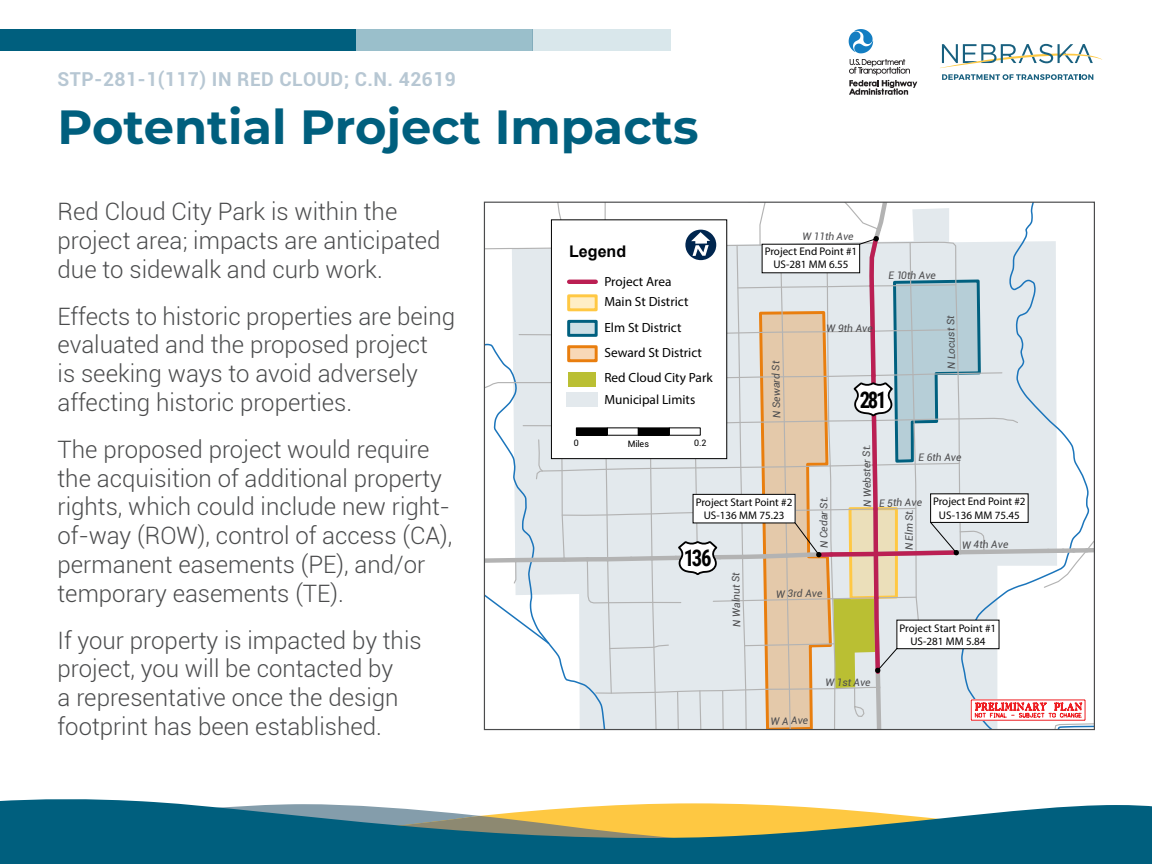
<style>
.page{position:relative;width:1152px;height:864px;background:#fff}
.page>*{position:absolute;margin:0;border:0;box-sizing:border-box;transform-origin:0 0}
.Header_1{font:700 48px "Montserrat";color:#005f7e}
.Body_Copy_Large{font:300 24px/28.8px "Roboto";color:#4b4c4d}
.t1{font:700 23px "Roboto Condensed";letter-spacing:-.11em;color:#000;scale:.9 1}
.Project_Number{font:700 19.2px "Roboto";letter-spacing:.025em;color:#b7c7d3}
.t2{font:700 16.08px "Arial";color:#000}
.t3{font:13.32px/25.4px "Myriad Pro";color:#000}
.t4{font:11.08px/13.3px "Myriad Pro";color:#000;text-align:center}
.t5{font:italic 10.28px "Roboto";letter-spacing:-.01em;color:#4d4d4f}
.t6{font:8.88px "Roboto";letter-spacing:-.005em;color:#000}
</style>
<div class="page">
<svg style="left:0;top:799px;width:1152px;height:65px;fill:#005f7e"></svg>
<div style="left:356px;top:29px;width:177px;height:21px;background:#9abfcb"></div>
<div style="left:533px;top:29px;width:138px;height:21px;background:#d9e7eb"></div>
<div style="left:0;top:29px;width:356px;height:21px;background:#005f7e"></div>
<svg style="left:849px;top:59px;width:68px;height:36px"></svg>
<svg style="left:849px;top:29px;width:24px;height:24px"></svg>
<svg style="left:942px;top:74px;width:151px;height:6px"></svg>
<svg style="left:940px;top:44px;width:162px;height:24px"></svg>
<svg style="left:484px;top:202px;width:610px;height:528px"></svg>
<p class="Project_Number" style="left:58px;top:66px;width:400px">STP-281-1(117) IN RED CLOUD; C.N. 42619</p>
<p class="Header_1" style="left:58px;top:92px;width:642px">Potential Project Impacts</p>
<p class="Body_Copy_Large" style="left:58px;top:196px;width:384px">Red Cloud City Park is within the project area; impacts are anticipated due to sidewalk and curb work.</p>
<p class="Body_Copy_Large" style="left:58px;top:301px;width:399px">Effects to historic properties are being evaluated and the proposed project<br>is seeking ways to avoid adversely affecting historic properties.</p>
<p class="Body_Copy_Large" style="left:58px;top:434px;width:396px">The proposed project would require the acquisition of additional property rights, which could include new right&shy;of-way (ROW), control of access (CA), permanent easements (PE), and/or temporary easements (TE).</p>
<p class="Body_Copy_Large" style="left:58px;top:625px;width:366px">If your property is impacted by this project, you will be contacted by<br>a representative once the design footprint has been established.</p>
<p class="t5" style="left:802px;top:229px;width:53px">W 11th Ave</p>
<p class="t2" style="left:569px;top:240px;width:59px">Legend</p>
<p class="t4" style="left:765px;top:245px;width:94px">Project End Point #1<br>US-281 MM 6.55</p>
<p class="t3" style="left:604px;top:272px;width:86px;line-height:19.7px">Project Area<br>Main St District</p>
<p class="t5" style="left:888px;top:268px;width:49px;rotate:-1deg">E 10th Ave</p>
<p class="t3" style="left:604px;top:314px;width:110px">Elm St District<br>Seward St District<br>Red Cloud City Park</p>
<p class="t3" style="left:604px;top:387px;width:92px">Municipal Limits</p>
<p class="t5" style="left:770px;top:418px;width:58px;rotate:-91deg">N Seward St</p>
<p class="t5" style="left:826px;top:321px;width:48px;rotate:-1deg">W 9th Ave</p>
<p class="t1" style="left:860px;top:383px;width:31px">281</p>
<p class="t5" style="left:944px;top:369px;width:55px;rotate:-91deg">N Locust St</p>
<p class="t6" style="left:574px;top:437px;width:6px">0</p>
<p class="t6" style="left:628px;top:437px;width:23px">Miles</p>
<p class="t6" style="left:694px;top:437px;width:14px">0.2</p>
<p class="t4" style="left:696px;top:495px;width:98px">Project Start Point #2<br>US-136 MM 75.23</p>
<p class="t1" style="left:684px;top:542px;width:33px">136</p>
<p class="t5" style="left:817px;top:548px;width:53px;rotate:-90deg">N Cedar St.</p>
<p class="t5" style="left:730px;top:627px;width:56px;rotate:-91deg">N Walnut St</p>
<p class="t5" style="left:776px;top:587px;width:48px;rotate:-1deg">W 3rd Ave</p>
<p class="t5" style="left:860px;top:507px;width:64px;rotate:-91deg">N Webster St.</p>
<p class="t5" style="left:918px;top:451px;width:44px;rotate:-1deg">E 6th Ave</p>
<p class="t5" style="left:879px;top:496px;width:44px;rotate:-1deg">E 5th Ave</p>
<p class="t5" style="left:902px;top:550px;width:43px;rotate:-90deg">N Elm St.</p>
<p class="t4" style="left:933px;top:495px;width:94px">Project End Point #2<br>US-136 MM 75.45</p>
<p class="t5" style="left:962px;top:538px;width:48px;rotate:-1deg">W 4th Ave</p>
<p class="t4" style="left:900px;top:621px;width:98px">Project Start Point #1<br>US-281 MM 5.84</p>
<p class="t5" style="left:770px;top:714px;width:39px;rotate:-2deg">W A Ave</p>
<p class="t5" style="left:825px;top:675px;width:47px">W 1st Ave</p>
</div>
